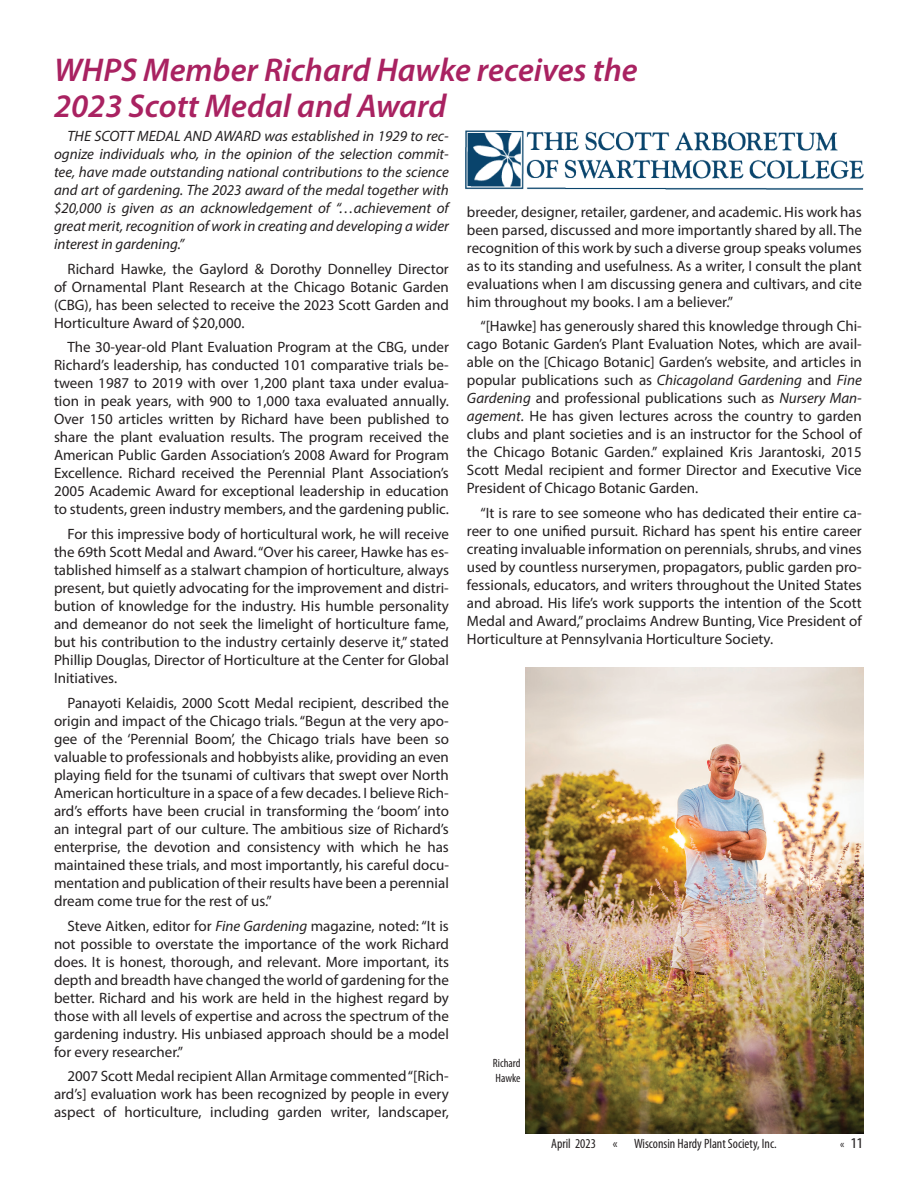
<style>
.page{position:relative;width:918px;height:1188px;background:#fff}
.page>*{position:absolute;margin:0;border:0;box-sizing:border-box;transform-origin:0 0}
.t1{font:italic 600 33px/36px "Myriad Pro";color:#a92261}
.t2{font:15px/18px "Myriad Pro";color:#231f20;text-align:justify}
.t3{font:italic 15px/18px "Myriad Pro";color:#231f20;text-align:justify}
.t4{font:condensed 13.5px "Myriad Pro";color:#231f20}
.t5{font:condensed 12px/14.4px "Myriad Pro";color:#231f20}
.s1{font-style:italic}
.s2{font-stretch:condensed;font-size:12px}
</style>
<div class="page">
<img style="left:525px;top:667px;width:339px;height:467px">
<img style="left:466px;top:131px;width:398px;height:58px">
<h1 class="t1" style="left:54px;top:51px;width:585px">WHPS Member Richard Hawke receives the<br>2023 Scott Medal and Award</h1>
<p class="t3" style="left:54px;top:127px;width:396px;text-indent:14px">THE SCOTT MEDAL AND AWARD was established in 1929 to rec&shy;ognize individuals who, in the opinion of the selection commit&shy;tee, have made outstanding national contributions to the science and art of gardening. The 2023 award of the medal together with $20,000 is given as an acknowledgement of “…achievement of great merit, recognition of work in creating and developing a wider interest in gardening.”</p>
<p class="t2" style="left:54px;top:259px;width:396px;text-indent:14px">Richard Hawke, the Gaylord &amp; Dorothy Donnelley Director of Ornamental Plant Research at the Chicago Botanic Garden (CBG), has been selected to receive the 2023 Scott Garden and Horticulture Award of $20,000.</p>
<p class="t2" style="left:54px;top:338px;width:396px;text-indent:14px">The 30-year-old Plant Evaluation Program at the CBG, under Richard’s leadership, has conducted 101 comparative trials be&shy;tween 1987 to 2019 with over 1,200 plant taxa under evalua&shy;tion in peak years, with 900 to 1,000 taxa evaluated annually.<br>Over 150 articles written by Richard have been published to share the plant evaluation results. The program received the American Public Garden Association’s 2008 Award for Program Excellence. Richard received the Perennial Plant Association’s 2005 Academic Award for exceptional leadership in education to students, green industry members, and the gardening public.</p>
<p class="t2" style="left:54px;top:525px;width:396px;text-indent:14px">For this impressive body of horticultural work, he will receive the 69th Scott Medal and Award. “Over his career, Hawke has es&shy;tablished himself as a stalwart champion of horticulture, always present, but quietly advocating for the improvement and distri&shy;bution of knowledge for the industry. His humble personality and demeanor do not seek the limelight of horticulture fame, but his contribution to the industry certainly deserve it,” stated Phillip Douglas, Director of Horticulture at the Center for Global Initiatives.</p>
<p class="t2" style="left:54px;top:694px;width:396px;text-indent:14px">Panayoti Kelaidis, 2000 Scott Medal recipient, described the origin and impact of the Chicago trials. “Begun at the very apo&shy;gee of the ‘Perennial Boom’, the Chicago trials have been so valuable to professionals and hobbyists alike, providing an even playing field for the tsunami of cultivars that swept over North American horticulture in a space of a few decades. I believe Rich&shy;ard’s efforts have been crucial in transforming the ‘boom’ into an integral part of our culture. The ambitious size of Richard’s enterprise, the devotion and consistency with which he has maintained these trials, and most importantly, his careful docu&shy;mentation and publication of their results have been a perennial dream come true for the rest of us.”</p>
<p class="t2" style="left:54px;top:916px;width:396px;text-indent:14px">Steve Aitken, editor for <span class="s1">Fine Gardening</span> magazine, noted: “It is not possible to overstate the importance of the work Richard does. It is honest, thorough, and relevant. More important, its depth and breadth have changed the world of gardening for the better. Richard and his work are held in the highest regard by those with all levels of expertise and across the spectrum of the gardening industry. His unbiased approach should be a model for every researcher.”</p>
<p class="t2" style="left:54px;top:1067px;width:396px;text-indent:14px">2007 Scott Medal recipient Allan Armitage commented “[Rich&shy;ard’s] evaluation work has been recognized by people in every aspect of horticulture, including garden writer, landscaper,</p>
<p class="t2" style="left:467px;top:202px;width:396px">breeder, designer, retailer, gardener, and academic. His work has been parsed, discussed and more importantly shared by all. The recognition of this work by such a diverse group speaks volumes as to its standing and usefulness. As a writer, I consult the plant evaluations when I am discussing genera and cultivars, and cite him throughout my books. I am a believer.”</p>
<p class="t2" style="left:467px;top:317px;width:396px;text-indent:14px">“[Hawke] has generously shared this knowledge through Chi&shy;cago Botanic Garden’s Plant Evaluation Notes, which are avail&shy;able on the [Chicago Botanic] Garden’s website, and articles in popular publications such as <span class="s1">Chicagoland Gardening</span> and <span class="s1">Fine Gardening</span> and professional publications such as <span class="s1">Nursery Man&shy;agement.</span> He has given lectures across the country to garden clubs and plant societies and is an instructor for the School of the Chicago Botanic Garden.” explained Kris Jarantoski, 2015<br>Scott Medal recipient and former Director and Executive Vice President of Chicago Botanic Garden.</p>
<p class="t2" style="left:467px;top:504px;width:396px;text-indent:14px">“It is rare to see someone who has dedicated their entire ca&shy;reer to one unified pursuit. Richard has spent his entire career creating invaluable information on perennials, shrubs, and vines used by countless nurserymen, propagators, public garden pro&shy;fessionals, educators, and writers throughout the United States and abroad. His life’s work supports the intention of the Scott Medal and Award,” proclaims Andrew Bunting, Vice President of Horticulture at Pennsylvania Horticulture Society.</p>
<p class="t5" style="left:493px;top:1056px;width:29px">Richard<br>Hawke</p>
<p class="t4" style="left:551px;top:1136px;width:46px">April 2023</p>
<p class="t4" style="left:613px;top:1136px;width:165px">« Wisconsin Hardy Plant Society, Inc.</p>
<p class="t2" style="left:840px;top:1134px;width:25px"><span class="s2">«</span> 11</p>
</div>
